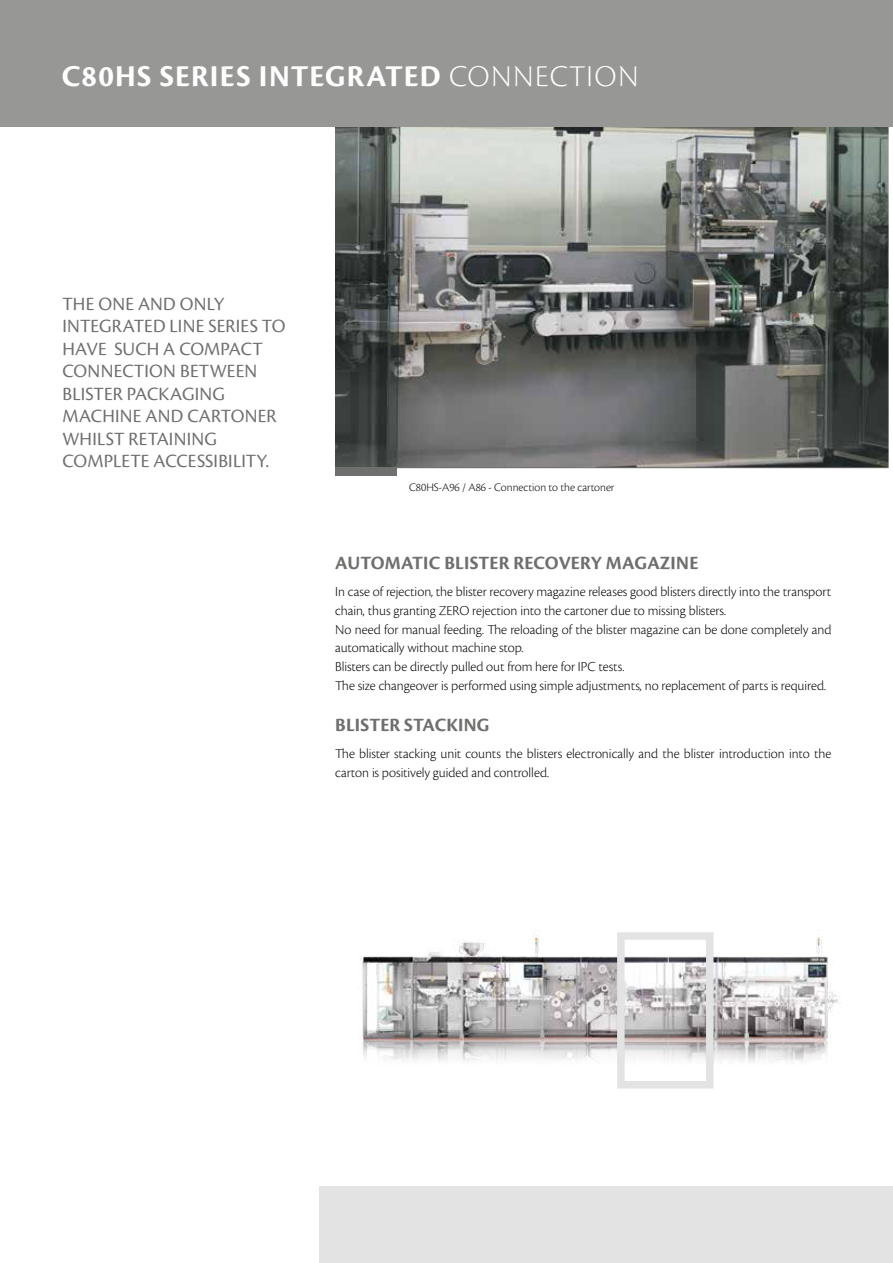
<style>
.page{position:relative;width:893px;height:1263px;background:#fff}
.page>*{position:absolute;margin:0;border:0;box-sizing:border-box;transform-origin:0 0}
.t1{font:31.5px "Cronos Pro Bold Subh";letter-spacing:.04em;color:#fff}
.t2{font:19.5px/22.5px "Cronos Pro Subh";letter-spacing:.01em;color:#6f6f6e}
.t3{font:19.5px "Cronos Pro Bold Subh";letter-spacing:.005em;color:#6f6f6e}
.t4{font:14.25px/18.8px "Cronos Pro Lt Subh";color:#000}
.t5{font:12px "Cronos Pro Lt Subh";color:#000}
.s1{font-family:"Cronos Pro Lt Subh"}
</style>
<div class="page">
<img style="left:359px;top:930px;width:482px;height:137px">
<img style="left:335px;top:126px;width:554px;height:341px">
<hr style="left:335px;top:467px;width:558px;height:1px;background:#6f6f6e">
<hr style="left:889px;top:93px;width:4px;height:415px;background:#fff">
<div style="left:335px;top:468px;width:62px;height:8px;background:#6f6f6e"></div>
<div style="left:320px;top:1186px;width:573px;height:77px;background:#e3e3e3"></div>
<div style="left:0;top:0;width:893px;height:126px;background:#979796"></div>
<div style="left:617px;top:932px;width:96px;height:156px;border:8px solid #e3e3e3"></div>
<h1 class="t1" style="left:62px;top:58px;width:578px">C80HS SERIES INTEGRATED <span class="s1">CONNECTION</span></h1>
<h2 class="t2" style="left:62px;top:292px;width:225px">THE ONE AND ONLY<br>INTEGRATED LINE SERIES TO<br>HAVE SUCH A COMPACT<br>CONNECTION BETWEEN<br>BLISTER PACKAGING<br>MACHINE AND CARTONER<br>WHILST RETAINING<br>COMPLETE ACCESSIBILITY.</h2>
<p class="t5" style="left:409px;top:480px;width:207px">C80HS-A96 / A86 - Connection to the cartoner</p>
<h2 class="t3" style="left:335px;top:551px;width:365px">AUTOMATIC BLISTER RECOVERY MAGAZINE</h2>
<p class="t4" style="left:335px;top:582px;width:498px">In case of rejection, the blister recovery magazine releases good blisters directly into the transport chain, thus granting ZERO rejection into the cartoner due to missing blisters.<br>No need for manual feeding. The reloading of the blister magazine can be done completely and automatically without machine stop.<br>Blisters can be directly pulled out from here for IPC tests.<br>The size changeover is performed using simple adjustments, no replacement of parts is required.</p>
<h2 class="t3" style="left:335px;top:714px;width:155px">BLISTER STACKING</h2>
<p class="t4" style="left:335px;top:744px;width:498px">The blister stacking unit counts the blisters electronically and the blister introduction into the carton is positively guided and controlled.</p>
</div>
